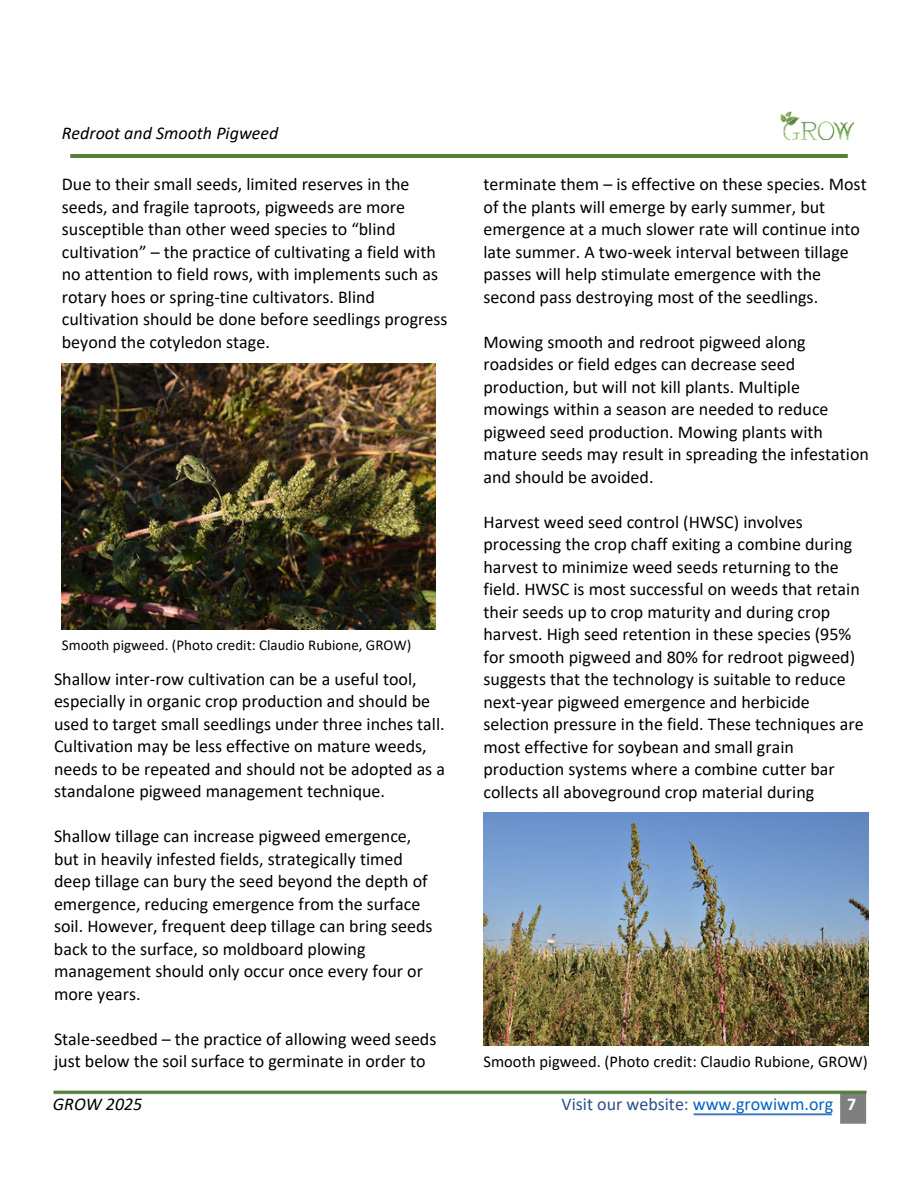
<style>
.page{position:relative;width:918px;height:1188px;background:#fff}
.page>*{position:absolute;margin:0;border:0;box-sizing:border-box;transform-origin:0 0}
.t1{font:18px/22.5px "Calibri";color:#000}
.t2{font:18px "Calibri";color:#2d4f8c}
.t3{font:italic 18px "Calibri";color:#000}
.t4{font:16.5px "Calibri";color:#000}
.t5{font:15px "Calibri";color:#000}
.s1{color:#0563c1}
.s2{font-weight:700;color:#fff}
</style>
<div class="page">
<hr style="left:70px;top:154px;width:778px;height:4px;background:#538135">
<img style="left:53px;top:1090px;width:814px;height:34px">
<img style="left:781px;top:111px;width:73px;height:28px">
<img style="left:62px;top:364px;width:373px;height:265px">
<img style="left:484px;top:813px;width:384px;height:233px">
<p class="t3" style="left:62px;top:120px;width:218px">Redroot and Smooth Pigweed</p>
<p class="t1" style="left:62px;top:172px;width:387px">Due to their small seeds, limited reserves in the seeds, and fragile taproots, pigweeds are more susceptible than other weed species to “blind cultivation” – the practice of cultivating a field with no attention to field rows, with implements such as rotary hoes or spring-tine cultivators. Blind cultivation should be done before seedlings progress beyond the cotyledon stage.</p>
<p class="t5" style="left:62px;top:634px;width:351px">Smooth pigweed. (Photo credit: Claudio Rubione, GROW)</p>
<p class="t1" style="left:54px;top:667px;width:393px">Shallow inter-row cultivation can be a useful tool, especially in organic crop production and should be used to target small seedlings under three inches tall.<br>Cultivation may be less effective on mature weeds, needs to be repeated and should not be adopted as a standalone pigweed management technique.</p>
<p class="t1" style="left:54px;top:824px;width:380px">Shallow tillage can increase pigweed emergence, but in heavily infested fields, strategically timed deep tillage can bury the seed beyond the depth of emergence, reducing emergence from the surface soil. However, frequent deep tillage can bring seeds back to the surface, so moldboard plowing management should only occur once every four or more years.</p>
<p class="t1" style="left:54px;top:1027px;width:384px">Stale-seedbed – the practice of allowing weed seeds just below the soil surface to germinate in order to</p>
<p class="t3" style="left:53px;top:1092px;width:91px">GROW 2025</p>
<p class="t1" style="left:484px;top:172px;width:385px">terminate them – is effective on these species. Most of the plants will emerge by early summer, but emergence at a much slower rate will continue into late summer. A two-week interval between tillage passes will help stimulate emergence with the second pass destroying most of the seedlings.</p>
<p class="t1" style="left:484px;top:330px;width:387px">Mowing smooth and redroot pigweed along roadsides or field edges can decrease seed production, but will not kill plants. Multiple mowings within a season are needed to reduce pigweed seed production. Mowing plants with mature seeds may result in spreading the infestation and should be avoided.</p>
<p class="t1" style="left:484px;top:510px;width:382px">Harvest weed seed control (HWSC) involves processing the crop chaff exiting a combine during harvest to minimize weed seeds returning to the field. HWSC is most successful on weeds that retain their seeds up to crop maturity and during crop harvest. High seed retention in these species (95% for smooth pigweed and 80% for redroot pigweed) suggests that the technology is suitable to reduce next-year pigweed emergence and herbicide selection pressure in the field. These techniques are most effective for soybean and small grain production systems where a combine cutter bar collects all aboveground crop material during</p>
<p class="t4" style="left:484px;top:1050px;width:386px">Smooth pigweed. (Photo credit: Claudio Rubione, GROW)</p>
<p class="t2" style="left:562px;top:1092px;width:296px">Visit our website: <span class="s1">www.growiwm.org</span> <span class="s2">7</span></p>
</div>
